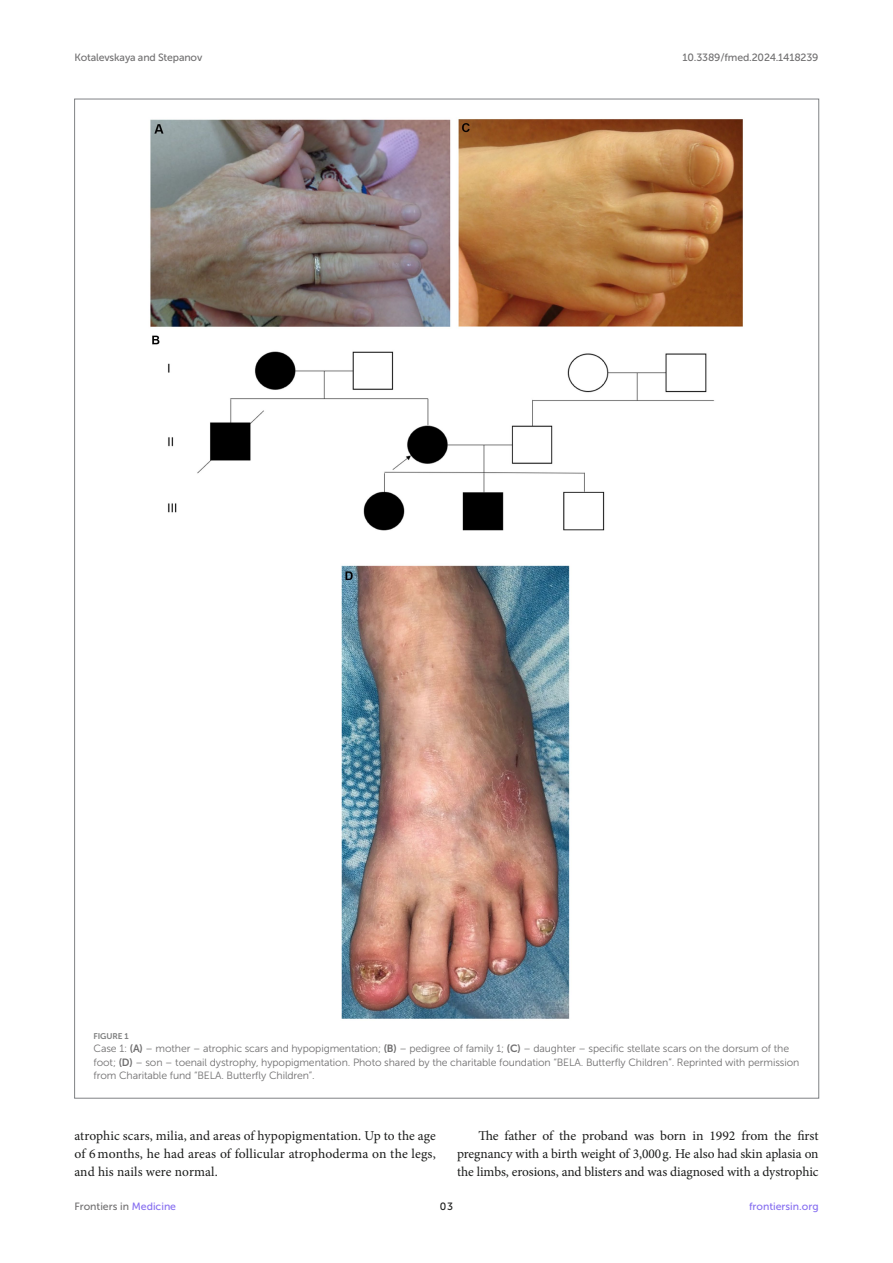
<style>
.page{position:relative;width:893px;height:1263px;background:#fff}
.page>*{position:absolute;margin:0;border:0;box-sizing:border-box;transform-origin:0 0}
.TEXT{font:13.5px/18px "Minion Pro";letter-spacing:-.01em;color:#1b1c1b;text-align:justify}
.TEXT_FLUSH{font:13.5px/18px "Minion Pro";letter-spacing:.01em;color:#1b1c1b;text-align:justify}
.FIG_LEG{font:10.5px/13.5px "Museo Sans 300";letter-spacing:-.01em;color:#706f70}
.t1{font:10.5px "Museo Sans 500";letter-spacing:-.015em;color:#706f70}
.t2{font:10.5px "Museo Sans 500";color:#856df0}
.t3{font:10.5px "Museo Sans 500";color:#1b1c1b}
.FIG_HD{font:8.25px "Museo Sans 700";letter-spacing:-.01em;color:#7e7f7f}
.s1{font-family:"Museo Sans 700"}
.s2{color:#856df0}
</style>
<div class="page">
<img style="left:150px;top:119px;width:593px;height:900px">
<p class="t1" style="left:74px;top:51px;width:129px">Kotalevskaya and Stepanov</p>
<p class="t1" style="left:683px;top:51px;width:137px">10.3389/fmed.2024.1418239</p>
<p class="FIG_HD" style="left:94px;top:1031px;width:37px">FIGURE 1</p>
<p class="FIG_LEG" style="left:94px;top:1042px;width:707px">Case 1: <span class="s1">(A)</span> – mother – atrophic scars and hypopigmentation; <span class="s1">(B)</span> – pedigree of family 1; <span class="s1">(C)</span> – daughter – specific stellate scars on the dorsum of the foot; <span class="s1">(D)</span> – son – toenail dystrophy, hypopigmentation. Photo shared by the charitable foundation “BELA. Butterfly Children”. Reprinted with permission from Charitable fund “BELA. Butterfly Children”.</p>
<p class="TEXT_FLUSH" style="left:74px;top:1127px;width:363px">atrophic scars, milia, and areas of hypopigmentation. Up to the age of 6 months, he had areas of follicular atrophoderma on the legs, and his nails were normal.</p>
<p class="TEXT" style="left:457px;top:1127px;width:363px;text-indent:21px">The father of the proband was born in 1992 from the first pregnancy with a birth weight of 3,000g. He also had skin aplasia on the limbs, erosions, and blisters and was diagnosed with a dystrophic</p>
<p class="t1" style="left:74px;top:1200px;width:103px">Frontiers in <span class="s2">Medicine</span></p>
<p class="t3" style="left:440px;top:1200px;width:15px">03</p>
<p class="t2" style="left:749px;top:1200px;width:71px">frontiersin.org</p>
</div>
